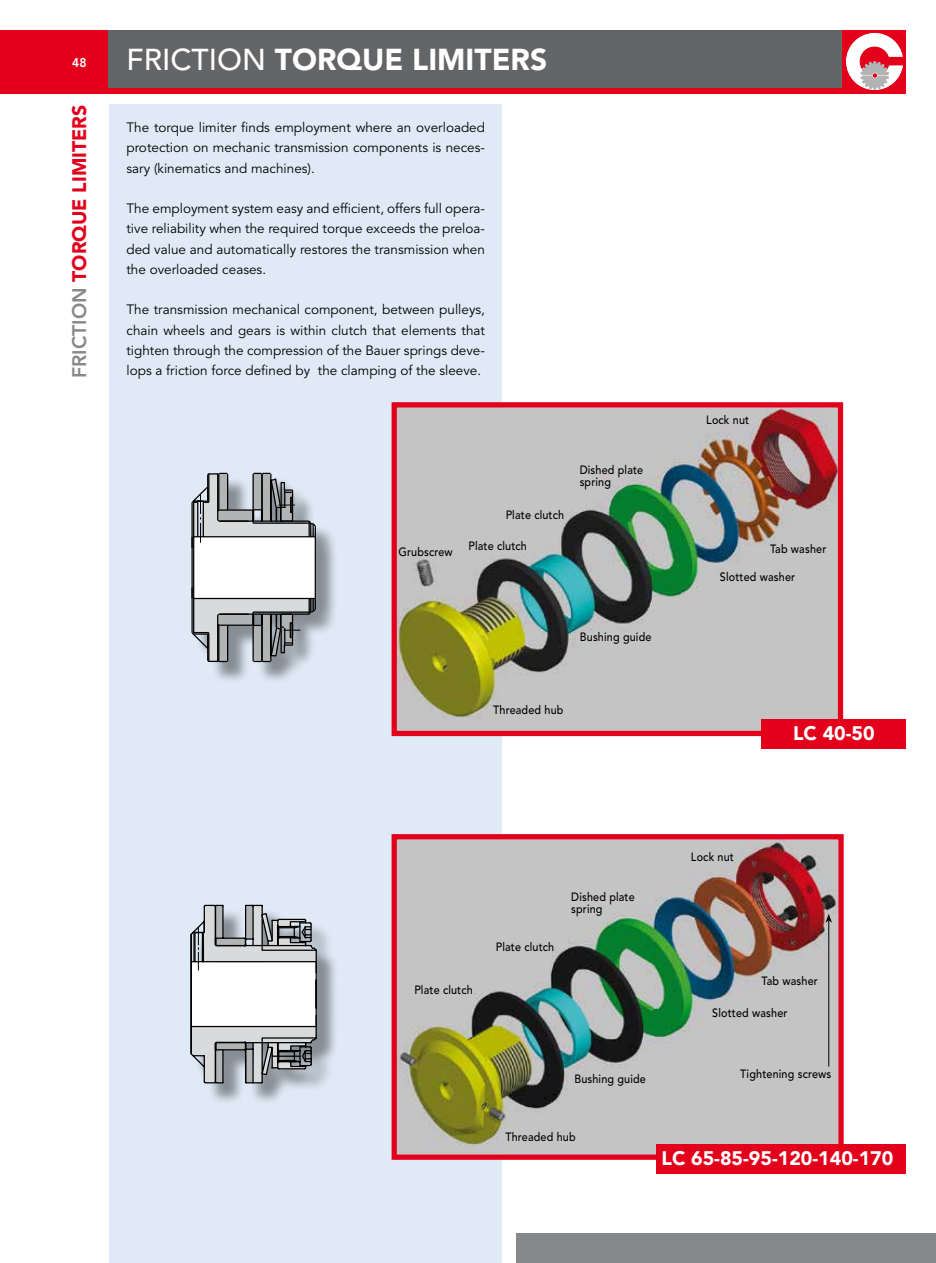
<style>
.page{position:relative;width:936px;height:1263px;background:#fff}
.page>*{position:absolute;margin:0;border:0;box-sizing:border-box;transform-origin:0 0}
.t1{font:900 30px "Avenir LT Std";color:#fff}
.t2{font:900 19.5px "Avenir LT Std";color:#fff}
.t3{font:900 19.5px "Avenir LT Std";color:#e2001a}
.t4{font:13.5px/20.2px "Avenir LT Std";color:#000;text-align:justify}
.t5{font:800 12.75px "Avenir LT Std";color:#fff;scale:.95 1}
.t6{font:500 12px/12px "Avenir LT Std";letter-spacing:.015em;color:#000;scale:.9 1}
.s1{font-weight:800;color:#87888a}
.s2{font-weight:500}
</style>
<div class="page">
<div style="left:108px;top:30px;width:777px;height:64px;background:#646567"></div>
<div style="left:108px;top:88px;width:777px;height:6px;background:#e2001a"></div>
<div style="left:0;top:30px;width:108px;height:64px;background:#e2001a"></div>
<div style="left:516px;top:1233px;width:419px;height:30px;background:#87888a"></div>
<div style="left:842px;top:30px;width:64px;height:64px;background:#e2001a"></div>
<svg style="left:846px;top:33px;width:57px;height:57px"></svg>
<div style="left:110px;top:105px;width:392px;height:1158px;background:#dfeaf6"></div>
<img style="left:397px;top:408px;width:440px;height:322px">
<div style="left:391px;top:402px;width:452px;height:334px;border:5px solid #e2001a"></div>
<div style="left:761px;top:719px;width:145px;height:29px;background:#e2001a"></div>
<div style="left:195px;top:476px;width:143px;height:208px;background:#000;opacity:.4"></div>
<svg style="left:191px;top:473px;width:125px;height:190px;background:#bdc0c3"></svg>
<img style="left:397px;top:840px;width:440px;height:314px">
<div style="left:391px;top:834px;width:452px;height:326px;border:5px solid #e2001a"></div>
<div style="left:656px;top:1144px;width:249px;height:29px;background:#e2001a"></div>
<div style="left:194px;top:908px;width:144px;height:197px;background:#000;opacity:.4"></div>
<svg style="left:190px;top:904px;width:128px;height:180px;background:#bfc1c4"></svg>
<hr style="left:828px;top:920px;width:1px;height:146px;background:#000">
<svg style="left:825px;top:914px;width:7px;height:9px"></svg>
<p class="t5" style="left:72px;top:55px;width:17px">48</p>
<h2 class="t3" style="left:68px;top:378px;width:275px;rotate:-90deg"><span class="s1">FRICTION</span> TORQUE LIMITERS</h2>
<h1 class="t1" style="left:126px;top:41px;width:422px"><span class="s2">FRICTION</span> TORQUE LIMITERS</h1>
<p class="t4" style="left:126px;top:118px;width:360px">The torque limiter finds employment where an overloaded protection on mechanic transmission components is neces&shy;sary (kinematics and machines).</p>
<p class="t4" style="left:126px;top:199px;width:360px">The employment system easy and efficient, offers full opera&shy;tive reliability when the required torque exceeds the preloa&shy;ded value and automatically restores the transmission when the overloaded ceases.</p>
<p class="t4" style="left:126px;top:300px;width:360px">The transmission mechanical component, between pulleys, chain wheels and gears is within clutch that elements that tighten through the compression of the Bauer springs deve&shy;lops a friction force defined by the clamping of the sleeve.</p>
<p class="t6" style="left:505px;top:509px;width:66px">Plate clutch</p>
<p class="t6" style="left:579px;top:464px;width:72px">Dished plate spring</p>
<p class="t6" style="left:706px;top:414px;width:49px">Lock nut</p>
<p class="t6" style="left:468px;top:540px;width:66px">Plate clutch</p>
<p class="t6" style="left:398px;top:546px;width:62px">Grubscrew</p>
<p class="t6" style="left:770px;top:543px;width:64px">Tab washer</p>
<p class="t6" style="left:580px;top:631px;width:81px">Bushing guide</p>
<p class="t6" style="left:493px;top:705px;width:80px">Threaded hub</p>
<p class="t6" style="left:719px;top:571px;width:85px">Slotted washer</p>
<h2 class="t2" style="left:793px;top:721px;width:83px">LC 40-50</h2>
<p class="t6" style="left:414px;top:984px;width:66px">Plate clutch</p>
<p class="t6" style="left:496px;top:941px;width:66px">Plate clutch</p>
<p class="t6" style="left:571px;top:891px;width:72px">Dished plate spring</p>
<p class="t6" style="left:691px;top:851px;width:49px">Lock nut</p>
<p class="t6" style="left:761px;top:975px;width:64px">Tab washer</p>
<p class="t6" style="left:712px;top:1007px;width:85px">Slotted washer</p>
<p class="t6" style="left:574px;top:1073px;width:81px">Bushing guide</p>
<p class="t6" style="left:740px;top:1068px;width:103px">Tightening screws</p>
<p class="t6" style="left:505px;top:1131px;width:80px">Threaded hub</p>
<h2 class="t2" style="left:661px;top:1146px;width:233px">LC 65-85-95-120-140-170</h2>
</div>
